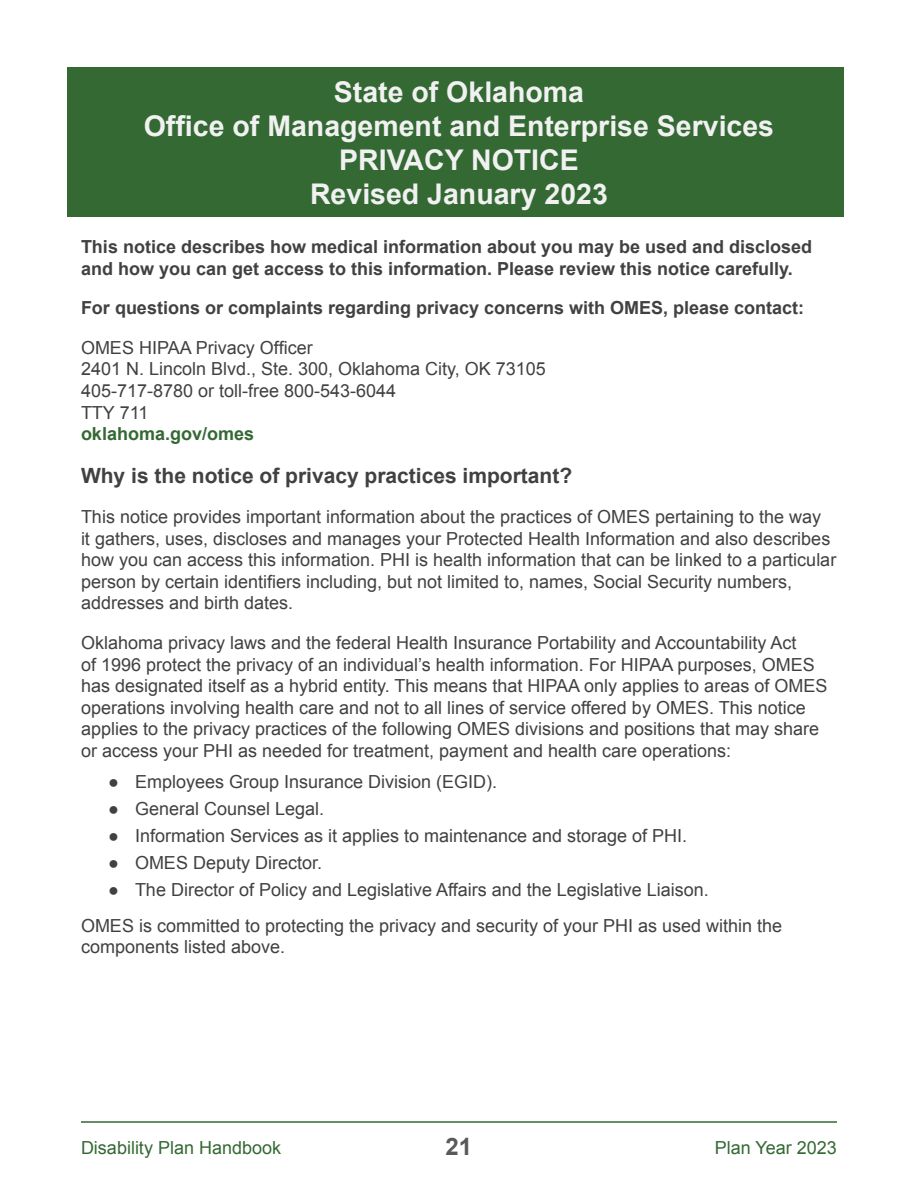
<style>
.page{position:relative;width:918px;height:1188px;background:#fff}
.page>*{position:absolute;margin:0;border:0;box-sizing:border-box;transform-origin:0 0}
._11-_H1__Main_Secti{font:700 28.5px/34.2px "Arial";color:#f1f1f2;text-align:center}
.t1{font:700 24px "Arial";color:#58595b}
._45-PN_level_1{font:700 21px "Arial";color:#414042}
._20-Normal_Text{font:18px/21.6px "Arial";color:#414042}
._20-Normal_Text-2{font:700 18px/21.6px "Arial";color:#414042}
.t2{font:18px "Arial";color:#346933}
.s1{font-weight:700;color:#346933}
</style>
<div class="page">
<hr style="left:81px;top:1121px;width:756px;height:2px;background:#346933">
<div style="left:68px;top:68px;width:776px;height:149px;background:#346933"></div>
<p class="_11-_H1__Main_Secti" style="left:144px;top:76px;width:632px">State of Oklahoma<br>Office of Management and Enterprise Services<br>PRIVACY NOTICE<br>Revised January 2023</p>
<p class="_20-Normal_Text-2" style="left:81px;top:236px;width:733px">This notice describes how medical information about you may be used and disclosed and how you can get access to this information. Please review this notice carefully.</p>
<p class="_20-Normal_Text-2" style="left:81px;top:298px;width:725px">For questions or complaints regarding privacy concerns with OMES, please contact:</p>
<p class="_20-Normal_Text" style="left:81px;top:337px;width:466px">OMES HIPAA Privacy Officer<br>2401 N. Lincoln Blvd., Ste. 300, Oklahoma City, OK 73105<br>405-717-8780 or toll-free 800-543-6044<br>TTY 711<br><span class="s1">oklahoma.gov/omes</span></p>
<p class="_45-PN_level_1" style="left:81px;top:462px;width:493px">Why is the notice of privacy practices important?</p>
<p class="_20-Normal_Text" style="left:81px;top:506px;width:757px">This notice provides important information about the practices of OMES pertaining to the way<br>it gathers, uses, discloses and manages your Protected Health Information and also describes how you can access this information. PHI is health information that can be linked to a particular person by certain identifiers including, but not limited to, names, Social Security numbers, addresses and birth dates.</p>
<p class="_20-Normal_Text" style="left:81px;top:632px;width:748px">Oklahoma privacy laws and the federal Health Insurance Portability and Accountability Act<br>of 1996 protect the privacy of an individual’s health information. For HIPAA purposes, OMES has designated itself as a hybrid entity. This means that HIPAA only applies to areas of OMES operations involving health care and not to all lines of service offered by OMES. This notice applies to the privacy practices of the following OMES divisions and positions that may share or access your PHI as needed for treatment, payment and health care operations:</p>
<p class="_20-Normal_Text" style="left:108px;top:771px;width:391px">● Employees Group Insurance Division (EGID).</p>
<p class="_20-Normal_Text" style="left:108px;top:798px;width:218px">● General Counsel Legal.</p>
<p class="_20-Normal_Text" style="left:108px;top:825px;width:581px">● Information Services as it applies to maintenance and storage of PHI.</p>
<p class="_20-Normal_Text" style="left:108px;top:852px;width:216px">● OMES Deputy Director.</p>
<p class="_20-Normal_Text" style="left:108px;top:879px;width:602px">● The Director of Policy and Legislative Affairs and the Legislative Liaison.</p>
<p class="_20-Normal_Text" style="left:81px;top:915px;width:703px">OMES is committed to protecting the privacy and security of your PHI as used within the components listed above.</p>
<p class="t2" style="left:81px;top:1136px;width:202px">Disability Plan Handbook</p>
<h2 class="t1" style="left:446px;top:1131px;width:28px">21</h2>
<p class="t2" style="left:715px;top:1136px;width:124px">Plan Year 2023</p>
</div>
